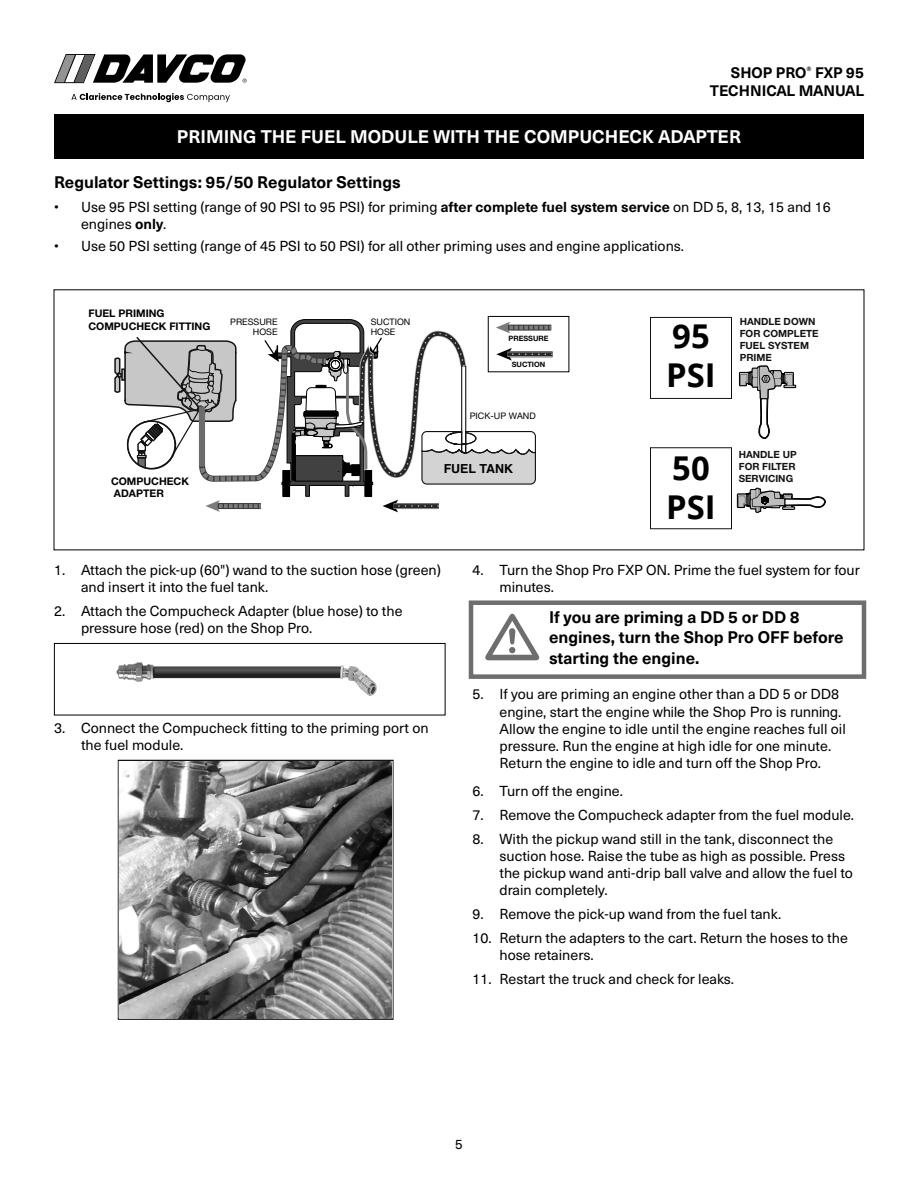
<style>
.page{position:relative;width:918px;height:1188px;background:#fff}
.page>*{position:absolute;margin:0;border:0;box-sizing:border-box;transform-origin:0 0}
.t1{font:700 32.85px/39.5px "Open Sans";color:#000}
.Head_for_TOC{font:700 18px "Neue Haas Unica Pro";color:#fff}
.subhead_2{font:700 16.5px/19.8px "Neue Haas Unica Pro";color:#000}
.t2{font:700 15px/18px "Neue Haas Unica Pro";color:#000;text-align:right}
.t3{font:14.25px/17.1px "Neue Haas Unica Pro";color:#000}
.t4{font:13.5px "Neue Haas Unica Pro";color:#000}
.t5{font:700 12.45px "Helvetica";color:#000}
.t6{font:700 10.5px/12.6px "Helvetica Neue LT Std";color:#000}
.t7{font:700 9.9px/11.9px "Helvetica Neue LT Std";color:#131313;text-align:justify}
.t8{font:9px/10.8px "Helvetica Neue LT Std";color:#000;text-align:right}
.t9{font:700 7.35px "Helvetica Neue LT Std";color:#000}
.s1{font-weight:700}
.s2{font-family:"Arial"}
</style>
<div class="page">
<div style="left:54px;top:115px;width:810px;height:44px;background:#000"></div>
<svg style="left:54px;top:54px;width:193px;height:29px"></svg>
<svg style="left:71px;top:93px;width:159px;height:9px"></svg>
<img style="left:116px;top:662px;width:261px;height:34px">
<div style="left:54px;top:643px;width:392px;height:72px;border:1px solid #000"></div>
<div style="left:118px;top:760px;width:275px;height:260px;border:1px solid #000"></div>
<div style="left:469px;top:600px;width:397px;height:79px;border:4px solid #6e6e6e"></div>
<svg style="left:114px;top:315px;width:439px;height:197px"></svg>
<div style="left:650px;top:447px;width:82px;height:82px;border:1px solid #131313"></div>
<div style="left:650px;top:317px;width:82px;height:82px;border:1px solid #131313"></div>
<svg style="left:737px;top:487px;width:89px;height:26px"></svg>
<svg style="left:739px;top:365px;width:58px;height:74px"></svg>
<img style="left:120px;top:761px;width:272px;height:257px">
<p class="t2" style="left:710px;top:63px;width:156px">SHOP PRO<sup>®</sup> FXP 95<br>TECHNICAL MANUAL</p>
<p class="Head_for_TOC" style="left:177px;top:125px;width:566px">PRIMING THE FUEL MODULE WITH THE COMPUCHECK ADAPTER</p>
<p class="subhead_2" style="left:54px;top:172px;width:348px">Regulator Settings: 95/50 Regulator Settings</p>
<p class="t3" style="left:81px;top:198px;width:751px;text-indent:-27px">• Use 95 PSI setting (range of 90 PSI to 95 PSI) for priming <span class="s1">after complete fuel system service</span> on DD 5, 8, 13, 15 and 16 engines <span class="s1">only</span>.</p>
<p class="t3" style="left:54px;top:238px;width:630px">• Use 50 PSI setting (range of 45 PSI to 50 PSI) for all other priming uses and engine applications.</p>
<p class="t6" style="left:89px;top:307px;width:123px">FUEL PRIMING<br>COMPUCHECK FITTING</p>
<p class="t8" style="left:230px;top:316px;width:49px">PRESSURE<br>HOSE</p>
<p class="t8" style="left:371px;top:316px;width:41px;text-align:left">SUCTION<br>HOSE</p>
<p class="t6" style="left:111px;top:474px;width:79px">COMPUCHECK<br>ADAPTER</p>
<p class="t9" style="left:508px;top:334px;width:42px">PRESSURE</p>
<p class="t9" style="left:512px;top:360px;width:35px">SUCTION</p>
<p class="t8" style="left:470px;top:410px;width:67px">PICK-UP WAND</p>
<p class="t5" style="left:444px;top:459px;width:71px">FUEL TANK</p>
<p class="t1" style="left:666px;top:316px;width:51px">95<br>PSI</p>
<p class="t1" style="left:666px;top:447px;width:51px">50<br>PSI</p>
<p class="t7" style="left:740px;top:315px;width:80px;text-align:left">HANDLE DOWN<br>FOR COMPLETE<br>FUEL SYSTEM<br>PRIME</p>
<p class="t7" style="left:739px;top:448px;width:59px">HANDLE UP FOR FILTER SERVICING</p>
<p class="t3" style="left:81px;top:561px;width:361px;text-indent:-27px">1. Attach the pick-up (60") wand to the suction hose (green) and insert it into the fuel tank.</p>
<p class="t3" style="left:81px;top:602px;width:323px;text-indent:-27px">2. Attach the Compucheck Adapter (blue hose) to the pressure hose (red) on the Shop Pro.</p>
<p class="t3" style="left:81px;top:719px;width:349px;text-indent:-27px">3. Connect the Compucheck fitting to the priming port on the fuel module.</p>
<p class="t3" style="left:500px;top:561px;width:362px;text-indent:-27px">4. Turn the Shop Pro FXP ON. Prime the fuel system for four minutes.</p>
<p class="subhead_2" style="left:549px;top:607px;width:296px">If you are priming a DD 5 or DD 8 engines, turn the Shop Pro OFF before</p>
<p class="subhead_2" style="left:549px;top:649px;width:152px">starting the engine.</p>
<p class="t3" style="left:500px;top:686px;width:348px;text-indent:-27px">5. If you are priming an engine other than a DD 5 or DD8 engine, start the engine <span class="s2">while the Shop Pro is running</span> .<br>Allow the engine to idle until the engine reaches full oil pressure . Run the engine at high idle for one minute .<br>Return the engine to idle and turn off the Shop Pro .</p>
<p class="t3" style="left:472px;top:783px;width:150px">6. Turn off the engine.</p>
<p class="t3" style="left:472px;top:807px;width:381px">7. Remove the Compucheck adapter from the fuel module.</p>
<p class="t3" style="left:500px;top:830px;width:355px;text-indent:-27px">8. With the pickup wand still in the tank, disconnect the suction hose. Raise the tube as high as possible. Press the pickup wand anti-drip ball valve and allow the fuel to drain completely.</p>
<p class="t3" style="left:472px;top:906px;width:309px">9. Remove the pick-up wand from the fuel tank.</p>
<p class="t3" style="left:500px;top:929px;width:350px;text-indent:-27px">10. Return the adapters to the cart. Return the hoses to the hose retainers.</p>
<p class="t3" style="left:472px;top:970px;width:261px">11. Restart the truck and check for leaks.</p>
<p class="t4" style="left:455px;top:1136px;width:9px">5</p>
</div>
